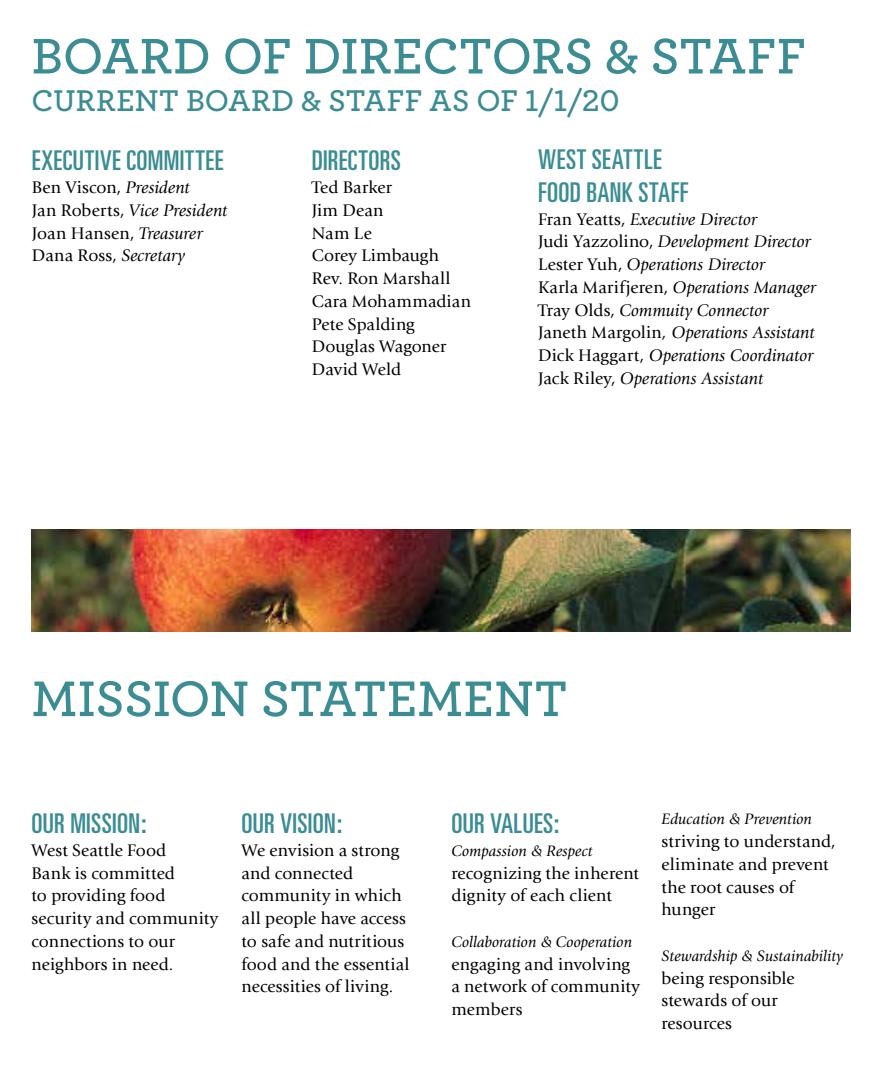
<style>
.page{position:relative;width:882px;height:1071px;background:#fff}
.page>*{position:absolute;margin:0;border:0;box-sizing:border-box;transform-origin:0 0}
.t1{font:600 52.5px "Archer";letter-spacing:-.005em;color:#3b8d93}
.t2{font:600 31.5px "Archer";letter-spacing:.005em;color:#3b8d93}
.t3{font:ultra-condensed 27.3px/32.7px "Univers";letter-spacing:.015em;color:#3a8d93}
.t4{font:17.5px/22.8px "Giovanni";letter-spacing:.005em;color:#000}
.t5{font:italic 17.5px/22.8px "Giovanni";color:#000}
.t6{font:italic 15.75px "Giovanni";letter-spacing:.005em;color:#000}
.s1{font-style:italic}
.s2{font-style:normal}
</style>
<div class="page">
<img style="left:32px;top:529px;width:818px;height:102px">
<h1 class="t1" style="left:32px;top:17px;width:776px">BOARD OF DIRECTORS &amp; STAFF</h1>
<h2 class="t2" style="left:32px;top:77px;width:590px">CURRENT BOARD &amp; STAFF AS OF 1/1/20</h2>
<h3 class="t3" style="left:32px;top:144px;width:193px">EXECUTIVE COMMITTEE</h3>
<p class="t4" style="left:32px;top:176px;width:197px">Ben Viscon, <span class="s1">President<br></span>Jan Roberts, <span class="s1">Vice President<br></span>Joan Hansen, <span class="s1">Treasurer<br></span>Dana Ross, <span class="s1">Secretary</span></p>
<h3 class="t3" style="left:312px;top:144px;width:91px">DIRECTORS</h3>
<p class="t4" style="left:312px;top:176px;width:161px">Ted Barker<br>Jim Dean<br>Nam Le<br>Corey Limbaugh<br>Rev. Ron Marshall<br>Cara Mohammadian<br>Pete Spalding<br>Douglas Wagoner<br>David Weld</p>
<h3 class="t3" style="left:538px;top:143px;width:152px">WEST SEATTLE<br>FOOD BANK STAFF</h3>
<p class="t5" style="left:538px;top:208px;width:280px"><span class="s2">Fran Yeatts,</span> Executive Director<br><span class="s2">Judi Yazzolino,</span> Development Director <span class="s2">Lester Yuh,</span> Operations Director<br><span class="s2">Karla Marifjeren,</span> Operations Manager <span class="s2">Tray Olds,</span> Commuity Connector <span class="s2">Janeth Margolin</span>, Operations Assistant <span class="s2">Dick Haggart,</span> Operations Coordinator <span class="s2">Jack Riley,</span> Operations Assistant</p>
<h1 class="t1" style="left:32px;top:659px;width:537px">MISSION STATEMENT</h1>
<h3 class="t3" style="left:32px;top:807px;width:117px">OUR MISSION:</h3>
<p class="t4" style="left:32px;top:839px;width:188px">West Seattle Food<br>Bank is committed<br>to providing food security and community connections to our neighbors in need.</p>
<h3 class="t3" style="left:242px;top:807px;width:102px">OUR VISION:</h3>
<p class="t4" style="left:242px;top:839px;width:170px">We envision a strong and connected community in which all people have access to safe and nutritious food and the essential necessities of living.</p>
<h3 class="t3" style="left:452px;top:807px;width:109px">OUR VALUES:</h3>
<p class="t6" style="left:452px;top:842px;width:143px">Compassion &amp; Respect</p>
<p class="t4" style="left:451px;top:862px;width:189px">recognizing the inherent dignity of each client</p>
<p class="t6" style="left:452px;top:933px;width:182px">Collaboration &amp; Cooperation</p>
<p class="t4" style="left:452px;top:953px;width:190px">engaging and involving a network of community members</p>
<p class="t6" style="left:662px;top:811px;width:152px">Education &amp; Prevention</p>
<p class="t4" style="left:661px;top:830px;width:176px">striving to understand, eliminate and prevent the root causes of hunger</p>
<p class="t6" style="left:662px;top:947px;width:183px">Stewardship &amp; Sustainability</p>
<p class="t4" style="left:661px;top:967px;width:135px">being responsible stewards of our resources</p>
</div>
